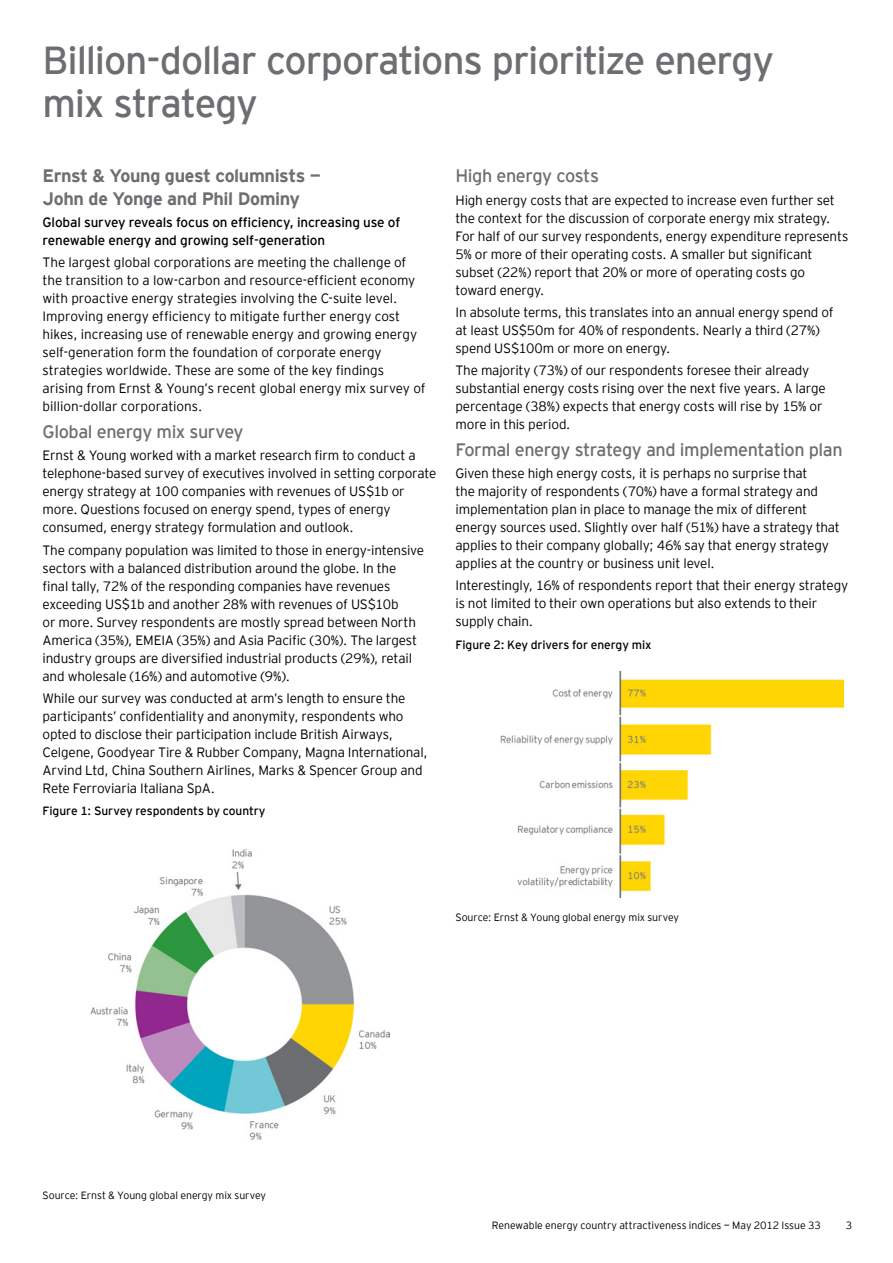
<style>
.page{position:relative;width:893px;height:1263px;background:#fff}
.page>*{position:absolute;margin:0;border:0;box-sizing:border-box;transform-origin:0 0}
.t1{font:39px/43.5px "EY Interstate";letter-spacing:-.03em;color:#6d6e71}
.t2{font:18px "EY Interstate";letter-spacing:-.025em;color:#6d6e71}
.t3{font:700 18px/22.5px "EY Interstate";letter-spacing:-.02em;color:#6d6e71}
.t4{font:300 13.5px/18px "EY Interstate";letter-spacing:-.01em;color:#000}
.t5{font:13.5px/18px "EY Interstate";letter-spacing:-.01em;color:#000}
.t6{font:12px "EY Interstate";letter-spacing:-.005em;color:#000}
.t7{font:300 10.5px "EY Interstate";color:#000}
</style>
<div class="page">
<img style="left:90px;top:849px;width:300px;height:291px">
<img style="left:501px;top:672px;width:342px;height:225px">
<h1 class="t1" style="left:43px;top:36px;width:733px">Billion-dollar corporations prioritize energy mix strategy</h1>
<h2 class="t3" style="left:43px;top:164px;width:280px">Ernst &amp; Young guest columnists —<br>John de Yonge and Phil Dominy</h2>
<p class="t5" style="left:43px;top:213px;width:359px">Global survey reveals focus on efficiency, increasing use of renewable energy and growing self-generation</p>
<p class="t4" style="left:43px;top:253px;width:385px">The largest global corporations are meeting the challenge of the transition to a low-carbon and resource-efficient economy with proactive energy strategies involving the C-suite level.<br>Improving energy efficiency to mitigate further energy cost hikes, increasing use of renewable energy and growing energy self-generation form the foundation of corporate energy strategies worldwide. These are some of the key findings arising from Ernst &amp; Young’s recent global energy mix survey of billion-dollar corporations.</p>
<h2 class="t2" style="left:43px;top:419px;width:203px">Global energy mix survey</h2>
<p class="t4" style="left:43px;top:446px;width:395px">Ernst &amp; Young worked with a market research firm to conduct a telephone-based survey of executives involved in setting corporate energy strategy at 100 companies with revenues of US$1b or more. Questions focused on energy spend, types of energy consumed, energy strategy formulation and outlook.</p>
<p class="t4" style="left:43px;top:540px;width:383px">The company population was limited to those in energy-intensive sectors with a balanced distribution around the globe. In the final tally, 72% of the responding companies have revenues exceeding US$1b and another 28% with revenues of US$10b<br>or more. Survey respondents are mostly spread between North America (35%), EMEIA (35%) and Asia Pacific (30%). The largest industry groups are diversified industrial products (29%), retail and wholesale (16%) and automotive (9%).</p>
<p class="t4" style="left:43px;top:688px;width:387px">While our survey was conducted at arm’s length to ensure the participants’ confidentiality and anonymity, respondents who opted to disclose their participation include British Airways, Celgene, Goodyear Tire &amp; Rubber Company, Magna International, Arvind Ltd, China Southern Airlines, Marks &amp; Spencer Group and Rete Ferroviaria Italiana SpA.</p>
<p class="t6" style="left:43px;top:802px;width:225px">Figure 1: Survey respondents by country</p>
<h2 class="t2" style="left:455px;top:163px;width:145px">High energy costs</h2>
<p class="t4" style="left:455px;top:190px;width:394px">High energy costs that are expected to increase even further set the context for the discussion of corporate energy mix strategy.<br>For half of our survey respondents, energy expenditure represents 5% or more of their operating costs. A smaller but significant subset (22%) report that 20% or more of operating costs go toward energy.</p>
<p class="t4" style="left:455px;top:302px;width:379px">In absolute terms, this translates into an annual energy spend of at least US$50m for 40% of respondents. Nearly a third (27%) spend US$100m or more on energy.</p>
<p class="t4" style="left:455px;top:360px;width:372px">The majority (73%) of our respondents foresee their already substantial energy costs rising over the next five years. A large percentage (38%) expects that energy costs will rise by 15% or more in this period.</p>
<h2 class="t2" style="left:455px;top:437px;width:389px">Formal energy strategy and implementation plan</h2>
<p class="t4" style="left:455px;top:464px;width:386px">Given these high energy costs, it is perhaps no surprise that<br>the majority of respondents (70%) have a formal strategy and implementation plan in place to manage the mix of different energy sources used. Slightly over half (51%) have a strategy that applies to their company globally; 46% say that energy strategy applies at the country or business unit level.</p>
<p class="t4" style="left:455px;top:576px;width:394px">Interestingly, 16% of respondents report that their energy strategy is not limited to their own operations but also extends to their supply chain.</p>
<p class="t6" style="left:455px;top:636px;width:198px">Figure 2: Key drivers for energy mix</p>
<p class="t7" style="left:455px;top:910px;width:225px">Source: Ernst &amp; Young global energy mix survey</p>
<p class="t7" style="left:43px;top:1188px;width:225px">Source: Ernst &amp; Young global energy mix survey</p>
<p class="t7" style="left:492px;top:1218px;width:331px">Renewable energy country attractiveness indices — May 2012 Issue 33</p>
<p class="t7" style="left:846px;top:1218px;width:8px">3</p>
</div>
